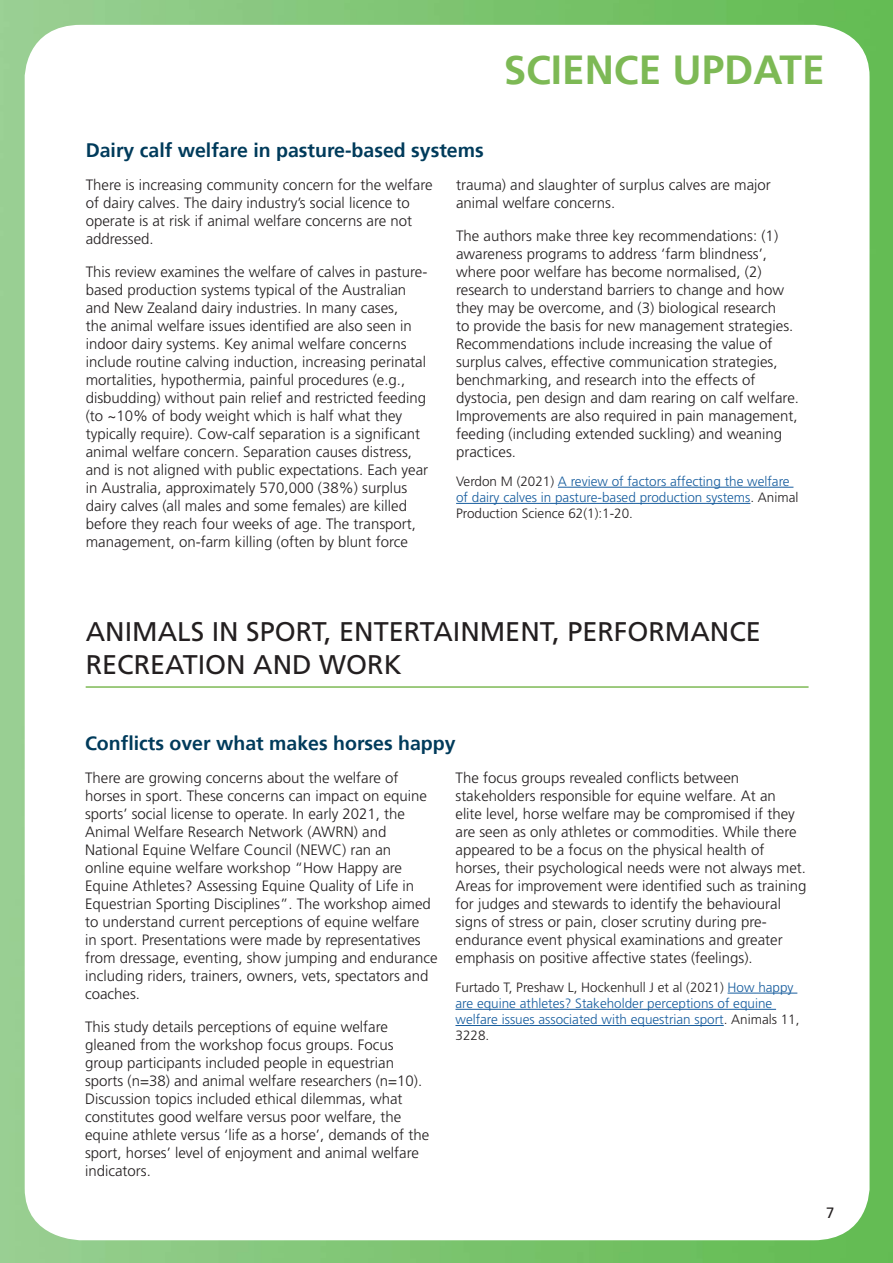
<style>
.page{position:relative;width:893px;height:1263px;background:#fff}
.page>*{position:absolute;margin:0;border:0;box-sizing:border-box;transform-origin:0 0}
.t1{font:700 40.5px "Frutiger 65";color:#7db955}
.t2{font:27px/32.4px "Frutiger LT Std";color:#231f20}
.t3{font:700 19.5px "Frutiger 65";color:#003b5b}
.t4{font:300 15px/18px "Frutiger LT Std";color:#231f20}
.t5{font:15px "Frutiger LT Std";color:#231f20}
.t6{font:300 13.5px/16.2px "Frutiger LT Std";color:#175d9e}
.s1{color:#231f20}
</style>
<div class="page">
<img style="left:0;top:0;width:893px;height:1263px">
<hr style="left:558px;top:487px;width:235px;height:1px;background:#175d9e">
<hr style="left:456px;top:503px;width:294px;height:1px;background:#175d9e">
<hr style="left:728px;top:993px;width:69px;height:1px;background:#175d9e">
<hr style="left:455px;top:1009px;width:321px;height:1px;background:#175d9e">
<hr style="left:455px;top:1025px;width:269px;height:1px;background:#175d9e">
<hr style="left:86px;top:686px;width:723px;height:2px;background:#7db955">
<h1 class="t1" style="left:504px;top:46px;width:322px">SCIENCE UPDATE</h1>
<h3 class="t3" style="left:86px;top:139px;width:400px">Dairy calf welfare in pasture-based systems</h3>
<p class="t4" style="left:86px;top:176px;width:348px">There is increasing community concern for the welfare of dairy calves. The dairy industry’s social licence to operate is at risk if animal welfare concerns are not addressed.</p>
<p class="t4" style="left:86px;top:263px;width:344px">This review examines the welfare of calves in pasture&shy;based production systems typical of the Australian and New Zealand dairy industries. In many cases,<br>the animal welfare issues identified are also seen in indoor dairy systems. Key animal welfare concerns include routine calving induction, increasing perinatal mortalities, hypothermia, painful procedures (e.g., disbudding) without pain relief and restricted feeding (to ~10% of body weight which is half what they typically require). Cow-calf separation is a significant animal welfare concern. Separation causes distress, and is not aligned with public expectations. Each year in Australia, approximately 570,000 (38%) surplus dairy calves (all males and some females) are killed before they reach four weeks of age. The transport, management, on-farm killing (often by blunt force</p>
<p class="t4" style="left:456px;top:176px;width:316px">trauma) and slaughter of surplus calves are major animal welfare concerns.</p>
<p class="t4" style="left:456px;top:227px;width:344px">The authors make three key recommendations: (1) awareness programs to address ‘farm blindness’, where poor welfare has become normalised, (2) research to understand barriers to change and how they may be overcome, and (3) biological research<br>to provide the basis for new management strategies.<br>Recommendations include increasing the value of surplus calves, effective communication strategies, benchmarking, and research into the effects of dystocia, pen design and dam rearing on calf welfare.<br>Improvements are also required in pain management, feeding (including extended suckling) and weaning practices.</p>
<p class="t6" style="left:456px;top:473px;width:344px"><span class="s1">Verdon M (2021)</span> A review of factors affecting the welfare of dairy calves in pasture-based production systems<span class="s1">. Animal<br>Production Science 62(1):1-20.</span></p>
<h2 class="t2" style="left:86px;top:616px;width:677px">ANIMALS IN SPORT, ENTERTAINMENT, PERFORMANCE<br>RECREATION AND WORK</h2>
<h3 class="t3" style="left:85px;top:732px;width:372px">Conflicts over what makes horses happy</h3>
<p class="t4" style="left:85px;top:769px;width:354px">There are growing concerns about the welfare of horses in sport. These concerns can impact on equine sports’ social license to operate. In early 2021, the Animal Welfare Research Network (AWRN) and National Equine Welfare Council (NEWC) ran an<br>online equine welfare workshop “How Happy are Equine Athletes? Assessing Equine Quality of Life in Equestrian Sporting Disciplines”. The workshop aimed to understand current perceptions of equine welfare<br>in sport. Presentations were made by representatives from dressage, eventing, show jumping and endurance including riders, trainers, owners, vets, spectators and coaches.</p>
<p class="t4" style="left:85px;top:1018px;width:346px">This study details perceptions of equine welfare gleaned from the workshop focus groups. Focus group participants included people in equestrian sports (n=38) and animal welfare researchers (n=10).<br>Discussion topics included ethical dilemmas, what constitutes good welfare versus poor welfare, the equine athlete versus ‘life as a horse’, demands of the sport, horses’ level of enjoyment and animal welfare indicators.</p>
<p class="t4" style="left:455px;top:769px;width:352px">The focus groups revealed conflicts between stakeholders responsible for equine welfare. At an<br>elite level, horse welfare may be compromised if they are seen as only athletes or commodities. While there appeared to be a focus on the physical health of horses, their psychological needs were not always met.<br>Areas for improvement were identified such as training for judges and stewards to identify the behavioural signs of stress or pain, closer scrutiny during pre&shy;endurance event physical examinations and greater emphasis on positive affective states (feelings).</p>
<p class="t6" style="left:455px;top:979px;width:346px"><span class="s1">Furtado T, Preshaw L, Hockenhull J et al (2021)</span> How happy are equine athletes? Stakeholder perceptions of equine welfare issues associated with equestrian sport<span class="s1">. Animals 11, 3228.</span></p>
<p class="t5" style="left:826px;top:1204px;width:10px">7</p>
</div>
